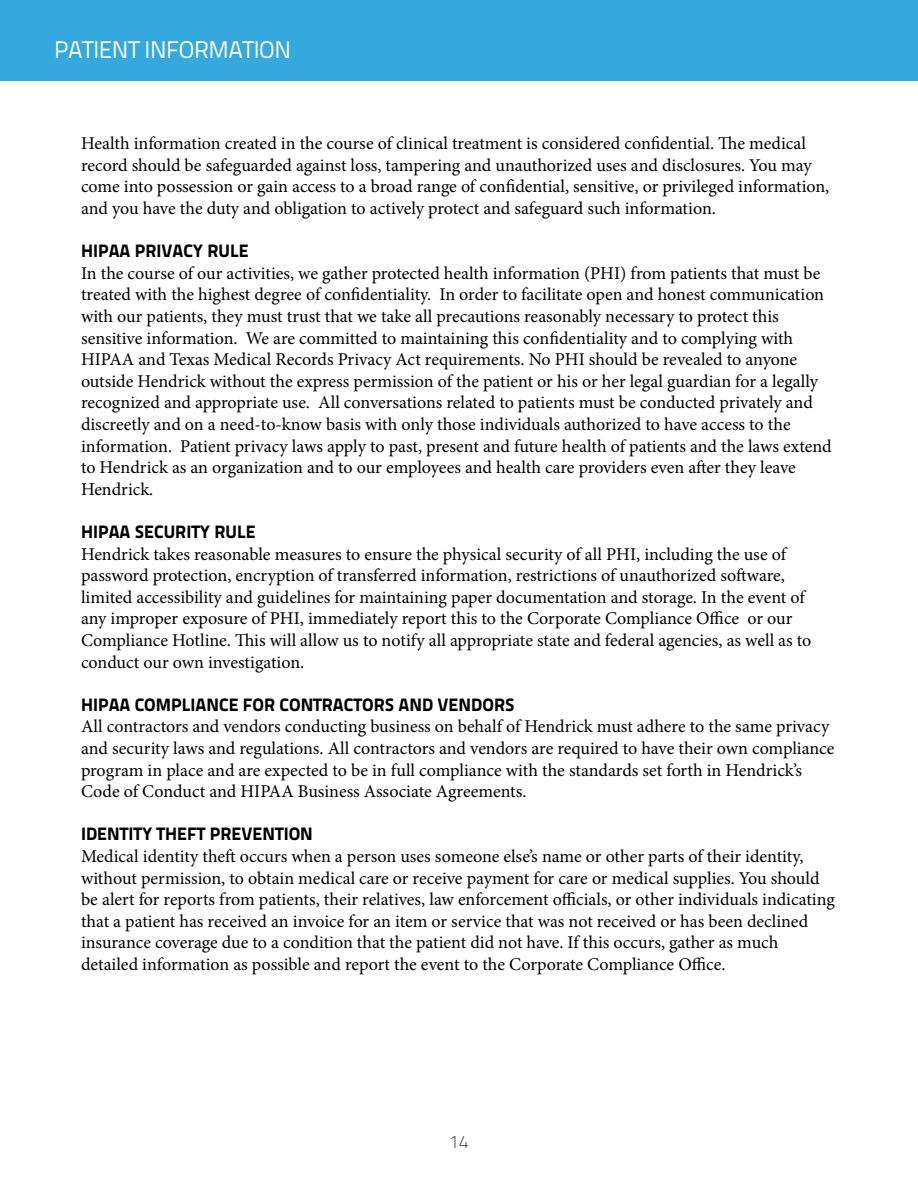
<style>
.page{position:relative;width:918px;height:1188px;background:#fff}
.page>*{position:absolute;margin:0;border:0;box-sizing:border-box;transform-origin:0 0}
.t1{font:24px "Titillium Text 15 L 400 wt";letter-spacing:-.02em;color:#fff}
.t2{font:18px/21.6px "Minion Pro";color:#000}
.t3{font:18px "Titillium Text 15 L 999 wt";color:#000}
.t4{font:18px "Titillium Text 15 L 1 wt";color:#000}
</style>
<div class="page">
<div style="left:0;top:0;width:918px;height:80px;background:#35a8dd"></div>
<h1 class="t1" style="left:54px;top:35px;width:239px">PATIENT INFORMATION</h1>
<p class="t2" style="left:81px;top:133px;width:750px">Health information created in the course of clinical treatment is considered confidential. The medical record should be safeguarded against loss, tampering and unauthorized uses and disclosures. You may come into possession or gain access to a broad range of confidential, sensitive, or privileged information, and you have the duty and obligation to actively protect and safeguard such information.</p>
<p class="t3" style="left:81px;top:240px;width:169px">HIPAA PRIVACY RULE</p>
<p class="t2" style="left:81px;top:262px;width:752px">In the course of our activities, we gather protected health information (PHI) from patients that must be treated with the highest degree of confidentiality. In order to facilitate open and honest communication with our patients, they must trust that we take all precautions reasonably necessary to protect this sensitive information. We are committed to maintaining this confidentiality and to complying with HIPAA and Texas Medical Records Privacy Act requirements. No PHI should be revealed to anyone outside Hendrick without the express permission of the patient or his or her legal guardian for a legally recognized and appropriate use. All conversations related to patients must be conducted privately and discreetly and on a need-to-know basis with only those individuals authorized to have access to the information. Patient privacy laws apply to past, present and future health of patients and the laws extend to Hendrick as an organization and to our employees and health care providers even after they leave Hendrick.</p>
<p class="t3" style="left:81px;top:520px;width:176px">HIPAA SECURITY RULE</p>
<p class="t2" style="left:81px;top:543px;width:732px">Hendrick takes reasonable measures to ensure the physical security of all PHI, including the use of password protection, encryption of transferred information, restrictions of unauthorized software, limited accessibility and guidelines for maintaining paper documentation and storage. In the event of any improper exposure of PHI, immediately report this to the Corporate Compliance Office or our Compliance Hotline. This will allow us to notify all appropriate state and federal agencies, as well as to conduct our own investigation.</p>
<p class="t3" style="left:81px;top:693px;width:435px">HIPAA COMPLIANCE FOR CONTRACTORS AND VENDORS</p>
<p class="t2" style="left:81px;top:716px;width:755px">All contractors and vendors conducting business on behalf of Hendrick must adhere to the same privacy and security laws and regulations. All contractors and vendors are required to have their own compliance program in place and are expected to be in full compliance with the standards set forth in Hendrick’s Code of Conduct and HIPAA Business Associate Agreements.</p>
<p class="t3" style="left:81px;top:823px;width:233px">IDENTITY THEFT PREVENTION</p>
<p class="t2" style="left:81px;top:846px;width:755px">Medical identity theft occurs when a person uses someone else’s name or other parts of their identity, without permission, to obtain medical care or receive payment for care or medical supplies. You should be alert for reports from patients, their relatives, law enforcement officials, or other individuals indicating that a patient has received an invoice for an item or service that was not received or has been declined insurance coverage due to a condition that the patient did not have. If this occurs, gather as much detailed information as possible and report the event to the Corporate Compliance Office.</p>
<p class="t4" style="left:449px;top:1131px;width:21px">14</p>
</div>
